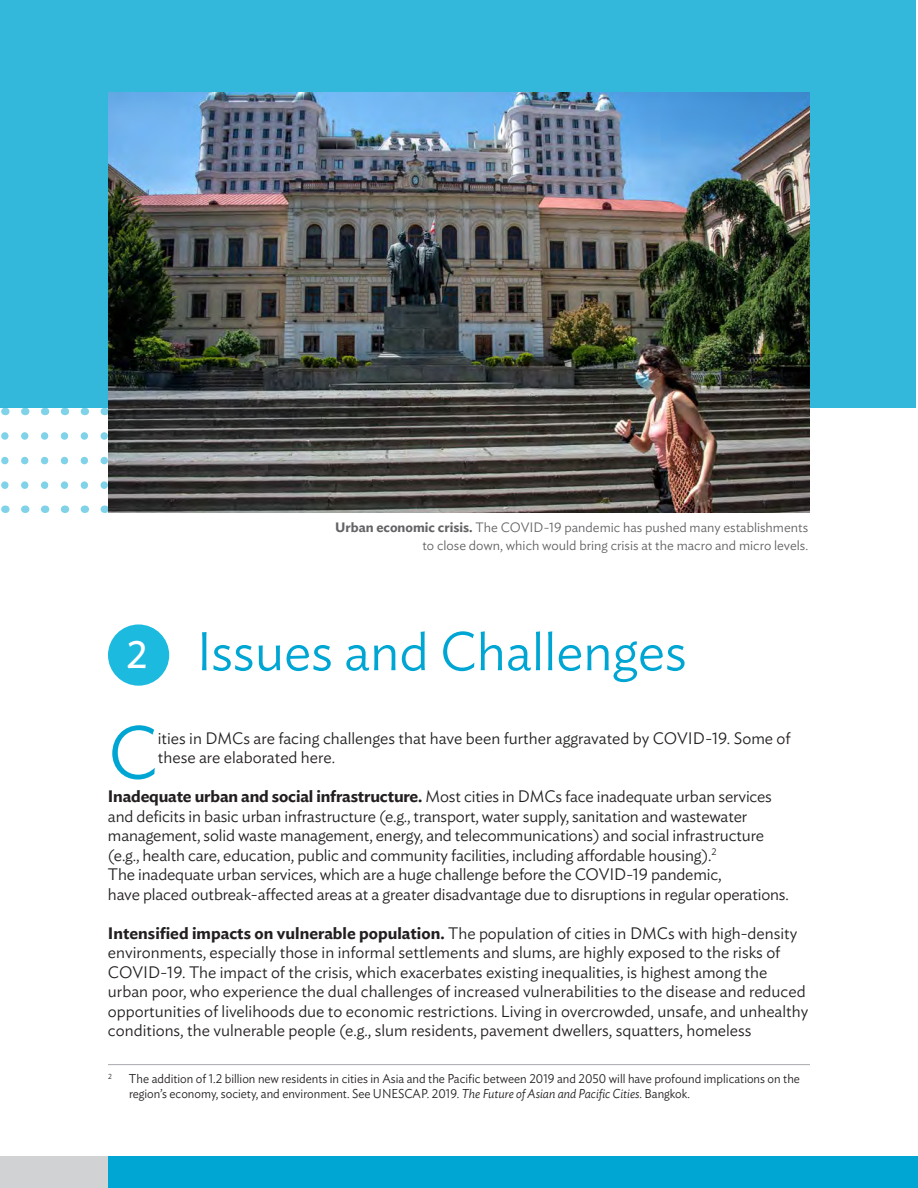
<style>
.page{position:relative;width:918px;height:1188px;background:#fff}
.page>*{position:absolute;margin:0;border:0;box-sizing:border-box;transform-origin:0 0}
.Body_Text{font:300 73.5px "Ideal Sans";color:#00a6d3}
.Chapter_Title{font:300 54px "Ideal Sans";color:#00a6d3}
.t1{font:39px "Ideal Sans";color:#fff}
.BT_bold{font:300 16.5px/19.5px "Ideal Sans";letter-spacing:-.01em;color:#231f20}
.Body_Text-2{font:300 16.5px/19.5px "Ideal Sans";color:#231f20}
.Photo_Caption{font:300 13.5px/18px "Ideal Sans";color:#636366;text-align:right}
.Footnote_1st{font:300 12.75px/15px "Ideal Sans";color:#231f20;scale:.95 1}
.Footnote_1st-2{font:300 7.5px "Ideal Sans";color:#231f20;scale:.95 1}
.s1{font-weight:600}
.s2{font-style:italic}
</style>
<div class="page">
<div style="left:0;top:1156px;width:918px;height:32px;background:#00a6d3"></div>
<div style="left:0;top:1156px;width:108px;height:32px;background:#d1d2d4"></div>
<div style="left:0;top:0;width:916px;height:408px;background:#33b7db"></div>
<svg style="left:1px;top:436px;width:8px;height:53px"></svg>
<svg style="left:61px;top:436px;width:7px;height:53px"></svg>
<svg style="left:21px;top:436px;width:7px;height:53px"></svg>
<svg style="left:81px;top:436px;width:7px;height:53px"></svg>
<svg style="left:41px;top:436px;width:7px;height:53px"></svg>
<svg style="left:100px;top:436px;width:8px;height:53px"></svg>
<div style="left:108px;top:624px;width:61px;height:62px;background:#1cbadf;border-radius:50%"></div>
<hr style="left:108px;top:1064px;width:702px;height:1px;background:#a8a9ad">
<img style="left:108px;top:93px;width:702px;height:420px">
<p class="Photo_Caption" style="left:335px;top:517px;width:474px"><span class="s1">Urban economic crisis.</span> The COVID-19 pandemic has pushed many establishments to close down, which would bring crisis at the macro and micro levels.</p>
<p class="t1" style="left:126px;top:625px;width:23px">2</p>
<p class="Chapter_Title" style="left:196px;top:610px;width:492px">Issues and Challenges</p>
<p class="Body_Text" style="left:108px;top:696px;width:51px">C</p>
<p class="Body_Text-2" style="left:158px;top:727px;width:634px">ities in DMCs are facing challenges that have been further aggravated by COVID-19. Some of these are elaborated here.</p>
<p class="BT_bold" style="left:108px;top:785px;width:682px"><span class="s1">Inadequate urban and social infrastructure.</span> Most cities in DMCs face inadequate urban services and deficits in basic urban infrastructure (e.g., transport, water supply, sanitation and wastewater management, solid waste management, energy, and telecommunications) and social infrastructure (e.g., health care, education, public and community facilities, including affordable housing).<sup>2<br></sup>The inadequate urban services, which are a huge challenge before the COVID-19 pandemic,<br>have placed outbreak-affected areas at a greater disadvantage due to disruptions in regular operations.</p>
<p class="BT_bold" style="left:108px;top:922px;width:702px"><span class="s1">Intensified impacts on vulnerable population.</span> The population of cities in DMCs with high-density environments, especially those in informal settlements and slums, are highly exposed to the risks of COVID-19. The impact of the crisis, which exacerbates existing inequalities, is highest among the urban poor, who experience the dual challenges of increased vulnerabilities to the disease and reduced opportunities of livelihoods due to economic restrictions. Living in overcrowded, unsafe, and unhealthy conditions, the vulnerable people (e.g., slum residents, pavement dwellers, squatters, homeless</p>
<p class="Footnote_1st-2" style="left:108px;top:1070px;width:6px">2</p>
<p class="Footnote_1st" style="left:129px;top:1070px;width:708px">The addition of 1.2 billion new residents in cities in Asia and the Pacific between 2019 and 2050 will have profound implications on the region’s economy, society, and environment. See UNESCAP. 2019. <span class="s2">The Future of Asian and Pacific Cities</span>. Bangkok.</p>
</div>
